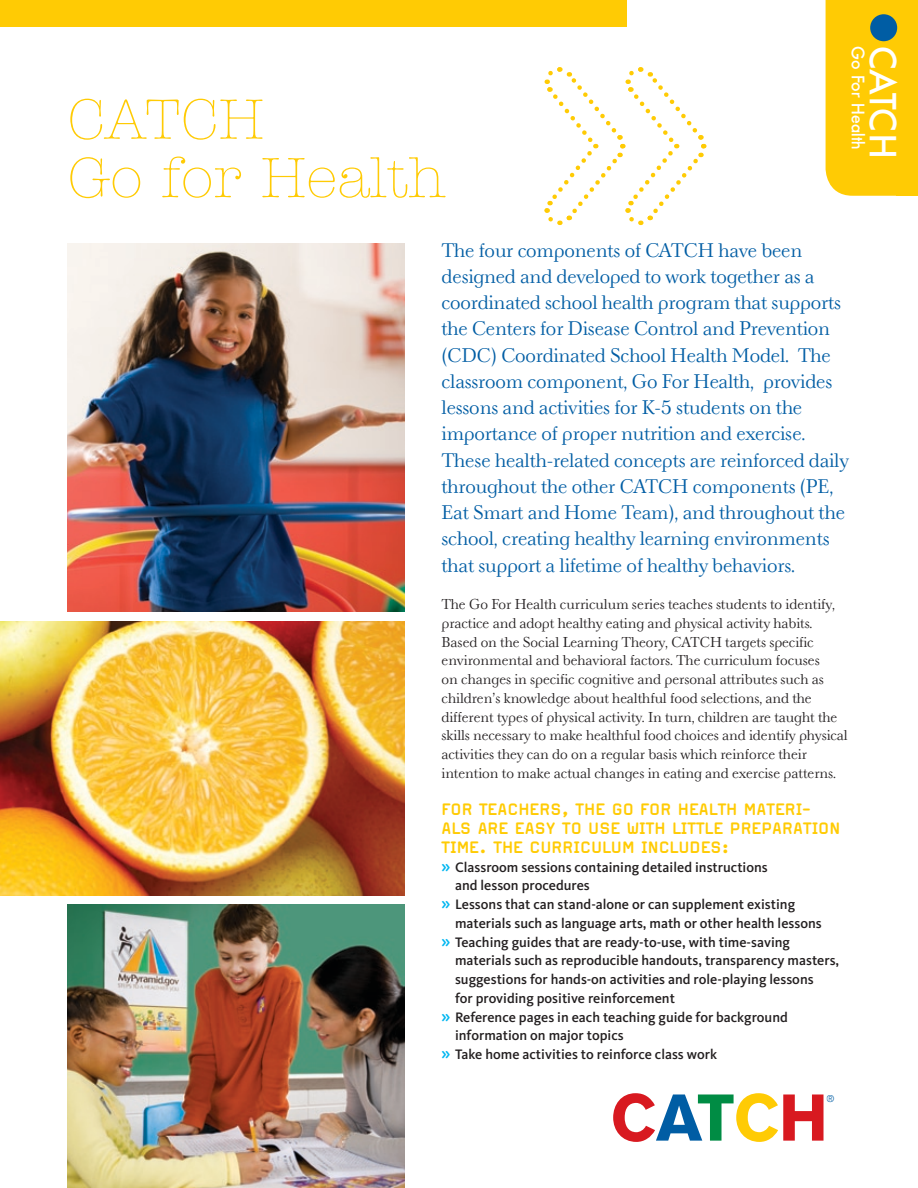
<style>
.page{position:relative;width:918px;height:1188px;background:#fff}
.page>*{position:absolute;margin:0;border:0;box-sizing:border-box;transform-origin:0 0}
.t1{font:900 64.8px "Akzidenz Grotesk";letter-spacing:-.01em;color:#d81920}
.t2{font:300 57px/58.5px "American Typewriter";color:#ffcb04}
.t3{font:500 37.5px "Futura BQ";letter-spacing:-.02em;color:#fff}
.t4{font:19.5px/26.2px "Neva A";letter-spacing:-.005em;color:#005da4}
.t5{font:700 19.5px/18.8px "Magda Clean";color:#ffcb04}
.t6{font:500 18px "Futura BQ";color:#fff}
.t7{font:14.25px/18.8px "Neva A";color:#231f20}
.t8{font:500 14.25px "Kievit";color:#231f20}
.t9{font:300 9.75px "Akzidenz Grotesk";color:#005da4}
.s1{font-family:"Magda Clean";font-weight:700;font-size:15.75px;color:#00b6f1}
.s2{color:#005da4}
.s3{color:#008c44}
.s4{color:#ffcb04}
</style>
<div class="page">
<img style="left:68px;top:243px;width:337px;height:369px">
<img style="left:0;top:621px;width:405px;height:274px">
<img style="left:68px;top:904px;width:337px;height:284px">
<div style="left:826px;top:0;width:70px;height:196px;background:#ffcb04"></div>
<div style="left:896px;top:0;width:22px;height:196px;background:#ffcb04"></div>
<div style="left:870px;top:14px;width:27px;height:27px;background:#005da4;border-radius:50%"></div>
<div style="left:0;top:0;width:627px;height:27px;background:#ffcb04"></div>
<svg style="left:544px;top:67px;width:163px;height:159px"></svg>
<h2 class="t2" style="left:68px;top:91px;width:380px">CATCH<br>Go for Health</h2>
<p class="t6" style="left:868px;top:46px;width:105px;rotate:90deg">Go For Health</p>
<h3 class="t3" style="left:904px;top:46px;width:114px;rotate:90deg">CATCH</h3>
<p class="t4" style="left:442px;top:237px;width:409px">The four components of CATCH have been designed and developed to work together as a coordinated school health program that supports the Centers for Disease Control and Prevention (CDC) Coordinated School Health Model. The classroom component, Go For Health, provides lessons and activities for K-5 students on the importance of proper nutrition and exercise.<br>These health-related concepts are reinforced daily throughout the other CATCH components (PE, Eat Smart and Home Team), and throughout the school, creating healthy learning environments that support a lifetime of healthy behaviors.</p>
<p class="t7" style="left:442px;top:595px;width:408px">The Go For Health curriculum series teaches students to identify, practice and adopt healthy eating and physical activity habits.<br>Based on the Social Learning Theory, CATCH targets specific environmental and behavioral factors. The curriculum focuses<br>on changes in specific cognitive and personal attributes such as childrenÕs knowledge about healthful food selections, and the different types of physical activity. In turn, children are taught the skills necessary to make healthful food choices and identify physical activities they can do on a regular basis which reinforce their intention to make actual changes in eating and exercise patterns.</p>
<h3 class="t5" style="left:442px;top:800px;width:400px">FOR TEACHERS, THE GO FOR HEALTH MATERI-<br>ALS ARE EASY TO USE WITH LITTLE PREPARATION<br>TIME. THE CURRICULUM INCLUDES:</h3>
<p class="t8" style="left:442px;top:859px;width:328px"><span class="s1">››</span> Classroom sessions containing detailed instructions</p>
<p class="t8" style="left:455px;top:877px;width:136px">and lesson procedures</p>
<p class="t8" style="left:442px;top:896px;width:355px"><span class="s1">››</span> Lessons that can stand-alone or can supplement existing</p>
<p class="t8" style="left:455px;top:915px;width:368px">materials such as language arts, math or other health lessons</p>
<p class="t8" style="left:442px;top:934px;width:350px"><span class="s1">››</span> Teaching guides that are ready-to-use, with time-saving</p>
<p class="t8" style="left:455px;top:952px;width:386px">materials such as reproducible handouts, transparency masters,</p>
<p class="t8" style="left:455px;top:971px;width:360px">suggestions for hands-on activities and role-playing lessons</p>
<p class="t8" style="left:455px;top:990px;width:221px">for providing positive reinforcement</p>
<p class="t8" style="left:442px;top:1009px;width:348px"><span class="s1">››</span> Reference pages in each teaching guide for background</p>
<p class="t8" style="left:455px;top:1027px;width:170px">information on major topics</p>
<p class="t8" style="left:442px;top:1046px;width:277px"><span class="s1">››</span> Take home activities to reinforce class work</p>
<h1 class="t1" style="left:611px;top:1079px;width:219px">C<span class="s2">A</span><span class="s3">T</span><span class="s4">C</span>H</h1>
<p class="t9" style="left:827px;top:1093px;width:9px">®</p>
</div>
